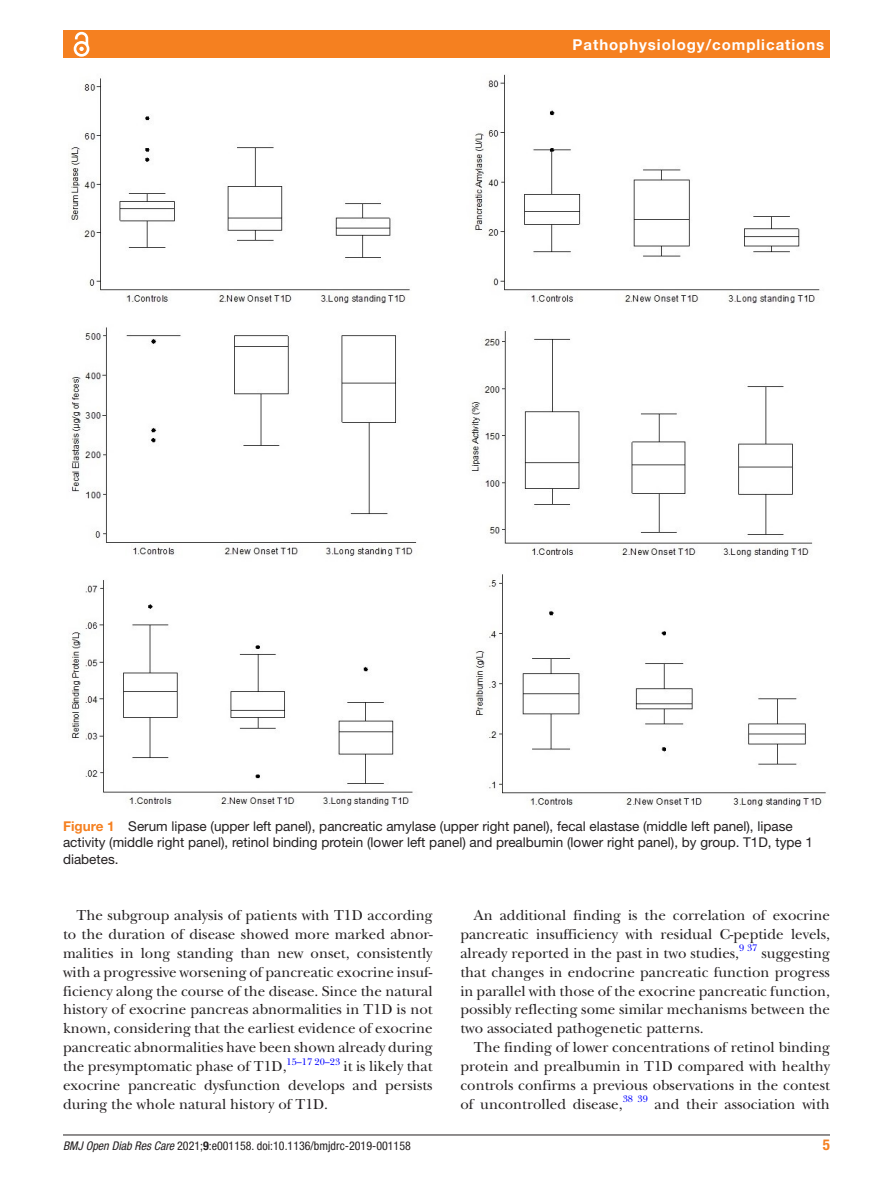
<style>
.page{position:relative;width:893px;height:1191px;background:#fff}
.page>*{position:absolute;margin:0;border:0;box-sizing:border-box;transform-origin:0 0}
.t1{font:15px/18.9px "New Baskerville";color:#231f20;text-align:justify}
.t2{font:700 15px "Helvetica Neue LT Std";letter-spacing:.065em;color:#fff}
.t3{font:700 condensed 15px "Helvetica Neue LT Std";color:#f58020}
.t4{font:13.5px/16.2px "Helvetica Neue LT Std";color:#231f20}
.t5{font:condensed 12px "Helvetica Neue LT Std";color:#231f20}
.t6{font:9.9px "New Baskerville";color:#00f}
.s1{font-weight:700;color:#f58020}
.s2{font-style:italic}
.s3{font-weight:700}
</style>
<div class="page">
<hr style="left:63px;top:1134px;width:767px;height:1px;background:#231f20">
<div style="left:63px;top:31px;width:767px;height:27px;background:#f58020"></div>
<svg style="left:73px;top:31px;width:17px;height:26px"></svg>
<img style="left:70px;top:74px;width:756px;height:734px">
<p class="t2" style="left:573px;top:35px;width:253px">Pathophysiology/complications</p>
<p class="t4" style="left:63px;top:818px;width:751px"><span class="s1">Figure 1</span> Serum lipase (upper left panel), pancreatic amylase (upper right panel), fecal elastase (middle left panel), lipase activity (middle right panel), retinol binding protein (lower left panel) and prealbumin (lower right panel), by group. T1D, type 1 diabetes.</p>
<p class="t1" style="left:63px;top:905px;width:371px;text-indent:14px">The subgroup analysis of patients with T1D according to the duration of disease showed more marked abnor&shy;malities in long standing than new onset, consistently with a progressive worsening of pancreatic exocrine insuf&shy;ficiency along the course of the disease. Since the natural history of exocrine pancreas abnormalities in T1D is not known, considering that the earliest evidence of exocrine pancreatic abnormalities have been shown already during the presymptomatic phase of T1D,</p>
<p class="t6" style="left:287px;top:1055px;width:55px">15–17 20–23</p>
<p class="t1" style="left:63px;top:1057px;width:371px;text-indent:281px">it is likely that exocrine pancreatic dysfunction develops and persists during the whole natural history of T1D.</p>
<p class="t1" style="left:460px;top:905px;width:371px;text-indent:14px">An additional finding is the correlation of exocrine pancreatic insufficiency with residual C-peptide levels, already reported in the past in two studies,</p>
<p class="t6" style="left:739px;top:942px;width:20px">9 37</p>
<p class="t1" style="left:460px;top:943px;width:371px;text-indent:301px">suggesting that changes in endocrine pancreatic function progress in parallel with those of the exocrine pancreatic function, possibly reflecting some similar mechanisms between the two associated pathogenetic patterns.</p>
<p class="t1" style="left:460px;top:1038px;width:371px;text-indent:14px">The finding of lower concentrations of retinol binding protein and prealbumin in T1D compared with healthy controls confirms a previous observations in the contest of uncontrolled disease,<sup>38</sup> <sup>39</sup></p>
<p class="t1" style="left:655px;top:1095px;width:177px">and their association with</p>
<p class="t5" style="left:63px;top:1138px;width:349px"><span class="s2">BMJ Open Diab Res Care</span> 2021;<span class="s3">9</span>:e001158. doi:10.1136/bmjdrc-2019-001158</p>
<p class="t3" style="left:823px;top:1135px;width:9px">5</p>
</div>
